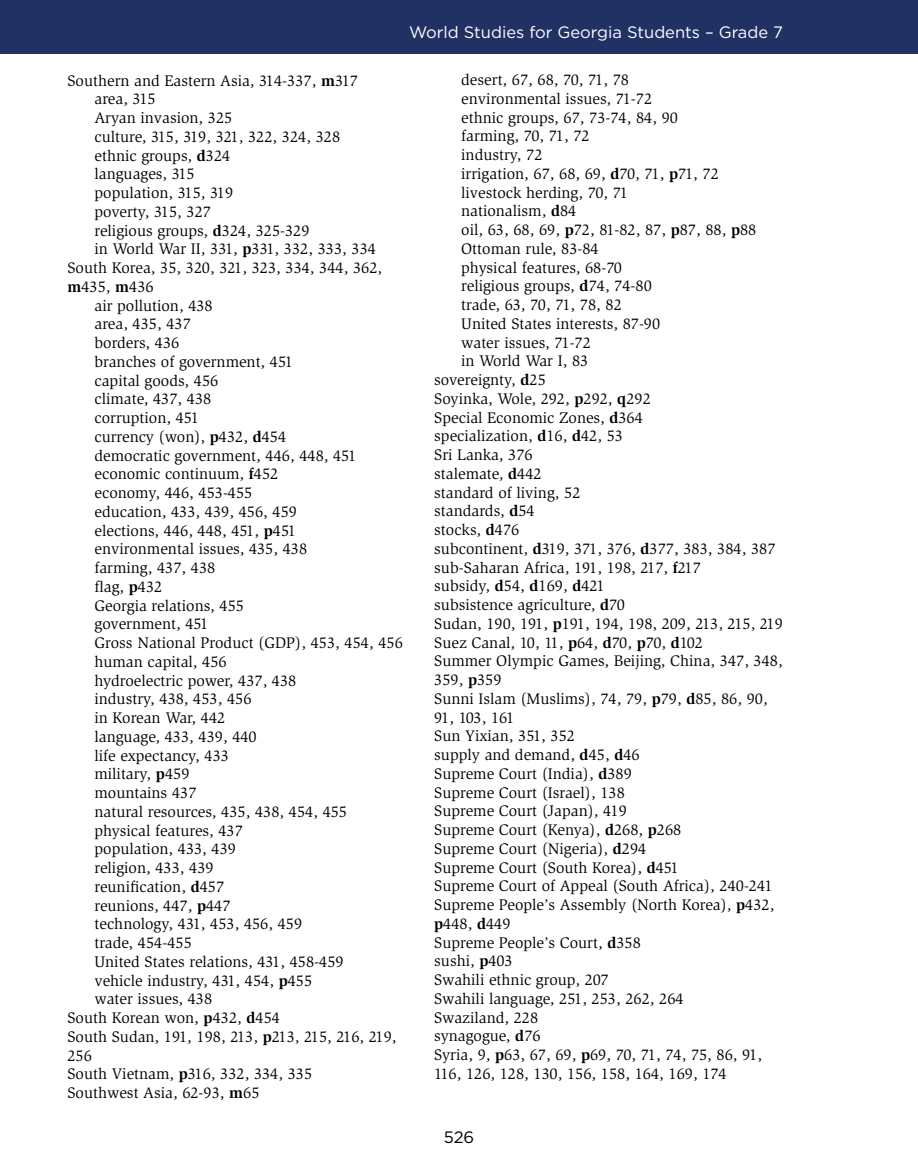
<style>
.page{position:relative;width:918px;height:1175px;background:#fff}
.page>*{position:absolute;margin:0;border:0;box-sizing:border-box;transform-origin:0 0}
.t1{font:16.5px "Gotham";color:#fff}
.t2{font:16.5px "Gotham";color:#000}
.t3{font:15.75px "Slimbach Std";color:#000}
.s1{font-weight:700}
</style>
<div class="page">
<div style="left:0;top:0;width:918px;height:54px;background:#213164"></div>
<p class="t1" style="left:409px;top:22px;width:375px">World Studies for Georgia Students – Grade 7</p>
<p class="t3" style="left:68px;top:71px;width:292px">Southern and Eastern Asia, 314-337, <span class="s1">m</span>317</p>
<p class="t3" style="left:94px;top:90px;width:63px">area, 315</p>
<p class="t3" style="left:94px;top:109px;width:139px">Aryan invasion, 325</p>
<p class="t3" style="left:94px;top:128px;width:247px">culture, 315, 319, 321, 322, 324, 328</p>
<p class="t3" style="left:94px;top:146px;width:137px">ethnic groups, <span class="s1">d</span>324</p>
<p class="t3" style="left:94px;top:165px;width:102px">languages, 315</p>
<p class="t3" style="left:94px;top:184px;width:140px">population, 315, 319</p>
<p class="t3" style="left:94px;top:203px;width:118px">poverty, 315, 327</p>
<p class="t3" style="left:94px;top:221px;width:217px">religious groups, <span class="s1">d</span>324, 325-329</p>
<p class="t3" style="left:94px;top:240px;width:283px">in World War II, 331, <span class="s1">p</span>331, 332, 333, 334</p>
<p class="t3" style="left:68px;top:259px;width:316px">South Korea, 35, 320, 321, 323, 334, 344, 362,</p>
<p class="t3" style="left:68px;top:277px;width:88px"><span class="s1">m</span>435, <span class="s1">m</span>436</p>
<p class="t3" style="left:94px;top:296px;width:120px">air pollution, 438</p>
<p class="t3" style="left:94px;top:315px;width:98px">area, 435, 437</p>
<p class="t3" style="left:94px;top:334px;width:86px">borders, 436</p>
<p class="t3" style="left:94px;top:352px;width:200px">branches of government, 451</p>
<p class="t3" style="left:94px;top:371px;width:125px">capital goods, 456</p>
<p class="t3" style="left:94px;top:390px;width:118px">climate, 437, 438</p>
<p class="t3" style="left:94px;top:409px;width:106px">corruption, 451</p>
<p class="t3" style="left:94px;top:427px;width:193px">currency (won), <span class="s1">p</span>432, <span class="s1">d</span>454</p>
<p class="t3" style="left:94px;top:446px;width:263px">democratic government, 446, 448, 451</p>
<p class="t3" style="left:94px;top:465px;width:185px">economic continuum, <span class="s1">f</span>452</p>
<p class="t3" style="left:94px;top:484px;width:159px">economy, 446, 453-455</p>
<p class="t3" style="left:94px;top:502px;width:204px">education, 433, 439, 456, 459</p>
<p class="t3" style="left:94px;top:521px;width:203px">elections, 446, 448, 451, <span class="s1">p</span>451</p>
<p class="t3" style="left:94px;top:540px;width:214px">environmental issues, 435, 438</p>
<p class="t3" style="left:94px;top:559px;width:122px">farming, 437, 438</p>
<p class="t3" style="left:94px;top:577px;width:69px">flag, <span class="s1">p</span>432</p>
<p class="t3" style="left:94px;top:596px;width:151px">Georgia relations, 455</p>
<p class="t3" style="left:94px;top:615px;width:115px">government, 451</p>
<p class="t3" style="left:94px;top:634px;width:310px">Gross National Product (GDP), 453, 454, 456</p>
<p class="t3" style="left:94px;top:652px;width:134px">human capital, 456</p>
<p class="t3" style="left:94px;top:671px;width:203px">hydroelectric power, 437, 438</p>
<p class="t3" style="left:94px;top:690px;width:159px">industry, 438, 453, 456</p>
<p class="t3" style="left:94px;top:709px;width:132px">in Korean War, 442</p>
<p class="t3" style="left:94px;top:727px;width:164px">language, 433, 439, 440</p>
<p class="t3" style="left:94px;top:746px;width:136px">life expectancy, 433</p>
<p class="t3" style="left:94px;top:765px;width:97px">military, <span class="s1">p</span>459</p>
<p class="t3" style="left:94px;top:784px;width:104px">mountains 437</p>
<p class="t3" style="left:94px;top:802px;width:254px">natural resources, 435, 438, 454, 455</p>
<p class="t3" style="left:94px;top:821px;width:150px">physical features, 437</p>
<p class="t3" style="left:94px;top:840px;width:143px">population, 433, 439</p>
<p class="t3" style="left:94px;top:859px;width:121px">religion, 433, 439</p>
<p class="t3" style="left:94px;top:877px;width:131px">reunification, <span class="s1">d</span>457</p>
<p class="t3" style="left:94px;top:896px;width:138px">reunions, 447, <span class="s1">p</span>447</p>
<p class="t3" style="left:94px;top:915px;width:209px">technology, 431, 453, 456, 459</p>
<p class="t3" style="left:94px;top:933px;width:99px">trade, 454-455</p>
<p class="t3" style="left:94px;top:952px;width:251px">United States relations, 431, 458-459</p>
<p class="t3" style="left:94px;top:971px;width:219px">vehicle industry, 431, 454, <span class="s1">p</span>455</p>
<p class="t3" style="left:94px;top:990px;width:119px">water issues, 438</p>
<p class="t3" style="left:68px;top:1008px;width:214px">South Korean won, <span class="s1">p</span>432, <span class="s1">d</span>454</p>
<p class="t3" style="left:68px;top:1027px;width:331px">South Sudan, 191, 198, 213, <span class="s1">p</span>213, 215, 216, 219,</p>
<p class="t3" style="left:68px;top:1046px;width:26px">256</p>
<p class="t3" style="left:68px;top:1065px;width:246px">South Vietnam, <span class="s1">p</span>316, 332, 334, 335</p>
<p class="t3" style="left:68px;top:1083px;width:194px">Southwest Asia, 62-93, <span class="s1">m</span>65</p>
<p class="t3" style="left:461px;top:71px;width:169px">desert, 67, 68, 70, 71, 78</p>
<p class="t3" style="left:461px;top:90px;width:192px">environmental issues, 71-72</p>
<p class="t3" style="left:461px;top:108px;width:218px">ethnic groups, 67, 73-74, 84, 90</p>
<p class="t3" style="left:461px;top:127px;width:130px">farming, 70, 71, 72</p>
<p class="t3" style="left:461px;top:146px;width:83px">industry, 72</p>
<p class="t3" style="left:461px;top:165px;width:259px">irrigation, 67, 68, 69, <span class="s1">d</span>70, 71, <span class="s1">p</span>71, 72</p>
<p class="t3" style="left:461px;top:183px;width:168px">livestock herding, 70, 71</p>
<p class="t3" style="left:461px;top:202px;width:117px">nationalism, <span class="s1">d</span>84</p>
<p class="t3" style="left:461px;top:221px;width:297px">oil, 63, 68, 69, <span class="s1">p</span>72, 81-82, 87, <span class="s1">p</span>87, 88, <span class="s1">p</span>88</p>
<p class="t3" style="left:461px;top:240px;width:139px">Ottoman rule, 83-84</p>
<p class="t3" style="left:461px;top:258px;width:162px">physical features, 68-70</p>
<p class="t3" style="left:461px;top:277px;width:192px">religious groups, <span class="s1">d</span>74, 74-80</p>
<p class="t3" style="left:461px;top:296px;width:162px">trade, 63, 70, 71, 78, 82</p>
<p class="t3" style="left:461px;top:315px;width:201px">United States interests, 87-90</p>
<p class="t3" style="left:461px;top:333px;width:131px">water issues, 71-72</p>
<p class="t3" style="left:461px;top:352px;width:129px">in World War I, 83</p>
<p class="t3" style="left:434px;top:371px;width:113px">sovereignty, <span class="s1">d</span>25</p>
<p class="t3" style="left:434px;top:390px;width:218px">Soyinka, Wole, 292, <span class="s1">p</span>292, <span class="s1">q</span>292</p>
<p class="t3" style="left:434px;top:408px;width:210px">Special Economic Zones, <span class="s1">d</span>364</p>
<p class="t3" style="left:434px;top:427px;width:190px">specialization, <span class="s1">d</span>16, <span class="s1">d</span>42, 53</p>
<p class="t3" style="left:434px;top:446px;width:100px">Sri Lanka, 376</p>
<p class="t3" style="left:434px;top:465px;width:109px">stalemate, <span class="s1">d</span>442</p>
<p class="t3" style="left:434px;top:483px;width:148px">standard of living, 52</p>
<p class="t3" style="left:434px;top:502px;width:102px">standards, <span class="s1">d</span>54</p>
<p class="t3" style="left:434px;top:521px;width:87px">stocks, <span class="s1">d</span>476</p>
<p class="t3" style="left:434px;top:539px;width:343px">subcontinent, <span class="s1">d</span>319, 371, 376, <span class="s1">d</span>377, 383, 384, 387</p>
<p class="t3" style="left:434px;top:558px;width:268px">sub-Saharan Africa, 191, 198, 217, <span class="s1">f</span>217</p>
<p class="t3" style="left:434px;top:577px;width:172px">subsidy, <span class="s1">d</span>54, <span class="s1">d</span>169, <span class="s1">d</span>421</p>
<p class="t3" style="left:434px;top:596px;width:192px">subsistence agriculture, <span class="s1">d</span>70</p>
<p class="t3" style="left:434px;top:614px;width:350px">Sudan, 190, 191, <span class="s1">p</span>191, 194, 198, 209, 213, 215, 219</p>
<p class="t3" style="left:434px;top:633px;width:270px">Suez Canal, 10, 11, <span class="s1">p</span>64, <span class="s1">d</span>70, <span class="s1">p</span>70, <span class="s1">d</span>102</p>
<p class="t3" style="left:434px;top:652px;width:350px">Summer Olympic Games, Beijing, China, 347, 348,</p>
<p class="t3" style="left:434px;top:671px;width:69px">359, <span class="s1">p</span>359</p>
<p class="t3" style="left:434px;top:689px;width:335px">Sunni Islam (Muslims), 74, 79, <span class="s1">p</span>79, <span class="s1">d</span>85, 86, 90,</p>
<p class="t3" style="left:434px;top:708px;width:82px">91, 103, 161</p>
<p class="t3" style="left:434px;top:727px;width:142px">Sun Yixian, 351, 352</p>
<p class="t3" style="left:434px;top:746px;width:207px">supply and demand, <span class="s1">d</span>45, <span class="s1">d</span>46</p>
<p class="t3" style="left:434px;top:764px;width:199px">Supreme Court (India), <span class="s1">d</span>389</p>
<p class="t3" style="left:434px;top:783px;width:192px">Supreme Court (Israel), 138</p>
<p class="t3" style="left:434px;top:802px;width:194px">Supreme Court (Japan), 419</p>
<p class="t3" style="left:434px;top:821px;width:249px">Supreme Court (Kenya), <span class="s1">d</span>268, <span class="s1">p</span>268</p>
<p class="t3" style="left:434px;top:839px;width:214px">Supreme Court (Nigeria), <span class="s1">d</span>294</p>
<p class="t3" style="left:434px;top:858px;width:246px">Supreme Court (South Korea), <span class="s1">d</span>451</p>
<p class="t3" style="left:434px;top:877px;width:340px">Supreme Court of Appeal (South Africa), 240-241</p>
<p class="t3" style="left:434px;top:896px;width:342px">Supreme People’s Assembly (North Korea), <span class="s1">p</span>432,</p>
<p class="t3" style="left:434px;top:914px;width:78px"><span class="s1">p</span>448, <span class="s1">d</span>449</p>
<p class="t3" style="left:434px;top:933px;width:208px">Supreme People’s Court, <span class="s1">d</span>358</p>
<p class="t3" style="left:434px;top:952px;width:80px">sushi, <span class="s1">p</span>403</p>
<p class="t3" style="left:434px;top:971px;width:176px">Swahili ethnic group, 207</p>
<p class="t3" style="left:434px;top:989px;width:251px">Swahili language, 251, 253, 262, 264</p>
<p class="t3" style="left:434px;top:1008px;width:106px">Swaziland, 228</p>
<p class="t3" style="left:434px;top:1027px;width:108px">synagogue, <span class="s1">d</span>76</p>
<p class="t3" style="left:434px;top:1046px;width:329px">Syria, 9, <span class="s1">p</span>63, 67, 69, <span class="s1">p</span>69, 70, 71, 74, 75, 86, 91,</p>
<p class="t3" style="left:434px;top:1064px;width:294px">116, 126, 128, 130, 156, 158, 164, 169, 174</p>
<p class="t2" style="left:444px;top:1126px;width:32px">526</p>
</div>
